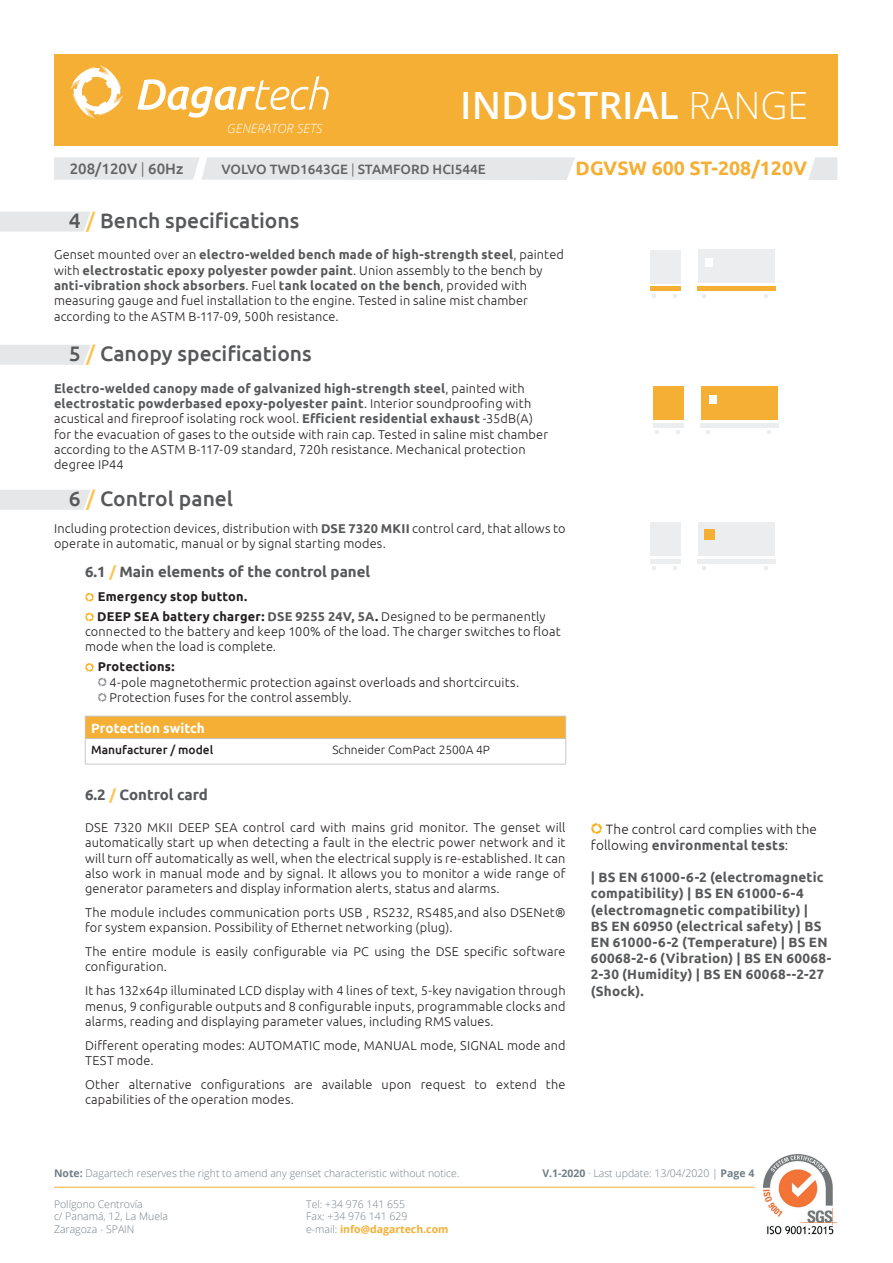
<style>
.page{position:relative;width:893px;height:1263px;background:#fff}
.page>*{position:absolute;margin:0;border:0;box-sizing:border-box;transform-origin:0 0}
.t1{font:600 37.5px "Open Sans";color:#fff}
.t2{font:500 21px "Ubuntu";color:#57585a}
.t3{font:700 19.5px "Ubuntu";color:#f4af34}
.t4{font:700 15px "Ubuntu";color:#57585a}
.t5{font:500 15px "Ubuntu";color:#636366}
.t6{font:700 13.5px/16.2px "Ubuntu";letter-spacing:.015em;color:#57585a}
.t7{font:300 13.5px/16.2px "Ubuntu";letter-spacing:.01em;color:#231f20}
.t8{font:500 13.5px "Ubuntu";color:#636366}
.t9{font:700 13.5px "Ubuntu";color:#fff}
.t10{font:300 12.75px/15.3px "Ubuntu";letter-spacing:.015em;color:#231f20}
.t11{font:700 12.75px/19.8px "Ubuntu";letter-spacing:.015em;color:#231f20}
.t12{font:italic 300 12.75px "Open Sans";color:#fff}
.t13{font:300 12px "Ubuntu";color:#231f20}
.t14{font:500 12px "Ubuntu";color:#231f20}
.t15{font:300 10.5px/12.6px "Open Sans";color:#727f87}
.s1{font-weight:300}
.s2{color:#fec24c}
.s3{font-weight:700;color:#57585a}
.s4{color:#57585a}
.s5{font-weight:700}
.s6{font-weight:700;color:#f4af34}
</style>
<div class="page">
<div style="left:54px;top:54px;width:783px;height:92px;background:#f4af34"></div>
<div style="left:54px;top:157px;width:521px;height:23px;background:#e6e7e9"></div>
<svg style="left:808px;top:157px;width:29px;height:23px"></svg>
<hr style="left:54px;top:1187px;width:700px;height:1px;background:#f4af34">
<svg style="left:71px;top:65px;width:52px;height:54px"></svg>
<svg style="left:137px;top:76px;width:192px;height:42px"></svg>
<img style="left:763px;top:1154px;width:74px;height:81px">
<div style="left:85px;top:716px;width:481px;height:23px;background:#f4af34"></div>
<hr style="left:85px;top:716px;width:172px;height:1px;background:#c7c8ca">
<hr style="left:257px;top:716px;width:309px;height:1px;background:#c7c8ca">
<hr style="left:85px;top:738px;width:172px;height:1px;background:#c7c8ca">
<svg style="left:85px;top:716px;width:1px;height:48px"></svg>
<hr style="left:257px;top:738px;width:309px;height:1px;background:#c7c8ca">
<svg style="left:565px;top:716px;width:1px;height:48px"></svg>
<hr style="left:85px;top:764px;width:172px;height:1px;background:#c7c8ca">
<hr style="left:257px;top:764px;width:309px;height:1px;background:#c7c8ca">
<div style="left:700px;top:423px;width:78px;height:5px;background:#ecedee"></div>
<div style="left:701px;top:386px;width:77px;height:34px;background:#f4af34"></div>
<div style="left:653px;top:423px;width:31px;height:5px;background:#ecedee"></div>
<div style="left:653px;top:386px;width:31px;height:34px;background:#f4af34"></div>
<svg style="left:676px;top:430px;width:4px;height:3px"></svg>
<div style="left:709px;top:395px;width:8px;height:8px;background:#fff"></div>
<div style="left:697px;top:286px;width:78px;height:5px;background:#f4af34"></div>
<svg style="left:764px;top:294px;width:4px;height:3px"></svg>
<div style="left:698px;top:250px;width:76px;height:33px;background:#ecedee"></div>
<div style="left:650px;top:286px;width:30px;height:5px;background:#f4af34"></div>
<div style="left:650px;top:250px;width:30px;height:33px;background:#ecedee"></div>
<svg style="left:652px;top:294px;width:4px;height:3px"></svg>
<div style="left:705px;top:258px;width:8px;height:9px;background:#fff"></div>
<hr style="left:697px;top:559px;width:78px;height:4px;background:#ecedee">
<svg style="left:764px;top:566px;width:4px;height:3px"></svg>
<div style="left:698px;top:522px;width:76px;height:34px;background:#ecedee"></div>
<hr style="left:650px;top:559px;width:30px;height:4px;background:#ecedee">
<div style="left:650px;top:522px;width:30px;height:34px;background:#ecedee"></div>
<svg style="left:652px;top:566px;width:4px;height:3px"></svg>
<div style="left:704px;top:529px;width:10px;height:11px;background:#f4af34"></div>
<svg style="left:0;top:212px;width:91px;height:20px"></svg>
<div style="left:0;top:345px;width:91px;height:20px;background:#e6e7e9"></div>
<div style="left:0;top:490px;width:91px;height:20px;background:#e6e7e9"></div>
<svg style="left:591px;top:823px;width:11px;height:11px"></svg>
<svg style="left:85px;top:593px;width:9px;height:9px"></svg>
<svg style="left:85px;top:612px;width:9px;height:9px"></svg>
<svg style="left:85px;top:663px;width:22px;height:24px"></svg>
<svg style="left:98px;top:693px;width:9px;height:9px"></svg>
<p class="t5" style="left:70px;top:159px;width:115px">208/120V <span class="s1">|</span> 60Hz</p>
<p class="t12" style="left:227px;top:119px;width:97px">GENERATOR SETS</p>
<h1 class="t1" style="left:460px;top:79px;width:349px">INDUSTRIAL <span class="s1">RANGE</span></h1>
<p class="t8" style="left:222px;top:161px;width:266px">VOLVO TWD1643GE <span class="s1">|</span> STAMFORD HCI544E</p>
<h3 class="t3" style="left:576px;top:156px;width:233px">DGVSW 600 ST-208/120V</h3>
<h2 class="t2" style="left:69px;top:207px;width:232px">4 <span class="s2">/</span> Bench specifications</h2>
<p class="t10" style="left:54px;top:247px;width:511px">Genset mounted over an <span class="s3">electro-welded bench made of high-strength steel</span>, painted with <span class="s3">electrostatic epoxy polyester powder paint</span>. Union assembly to the bench by <span class="s3">anti-vibration shock absorbers</span>. Fuel <span class="s3">tank located on the bench</span>, provided with measuring gauge and fuel installation to the engine. Tested in saline mist chamber according to the ASTM B-117-09, 500h resistance.</p>
<h2 class="t2" style="left:69px;top:340px;width:244px">5 <span class="s2">/</span> Canopy specifications</h2>
<p class="t10" style="left:54px;top:380px;width:496px"><span class="s3">Electro-welded canopy made of galvanized high-strength steel</span>, painted with <span class="s3">electrostatic powderbased epoxy-polyester paint</span>. Interior soundproofing with acustical and fireproof isolating rock wool. <span class="s3">Efficient residential exhaust</span> -35dB(A) for the evacuation of gases to the outside with rain cap. Tested in saline mist chamber according to the ASTM B-117-09 standard, 720h resistance. Mechanical protection degree IP44</p>
<h2 class="t2" style="left:69px;top:485px;width:166px">6 <span class="s2">/</span> Control panel</h2>
<p class="t10" style="left:54px;top:521px;width:513px">Including protection devices, distribution with <span class="s3">DSE 7320 MKII</span> control card, that allows to operate in automatic, manual or by signal starting modes.</p>
<p class="t4" style="left:85px;top:562px;width:287px">6.1 <span class="s2">/</span> Main elements of the control panel</p>
<p class="t11" style="left:97px;top:586px;width:450px">Emergency stop button.<br>DEEP SEA battery charger: <span class="s4">DSE 9255 24V, 5A</span>. <span class="s1">Designed to be permanently</span></p>
<p class="t10" style="left:85px;top:624px;width:477px">connected to the battery and keep 100% of the load. The charger switches to float mode when the load is complete.</p>
<p class="t11" style="left:98px;top:657px;width:78px">Protections:</p>
<p class="t10" style="left:109px;top:674px;width:411px">4-pole magnetothermic protection against overloads and shortcircuits.<br>Protection fuses for the control assembly.</p>
<p class="t9" style="left:91px;top:720px;width:115px">Protection switch</p>
<p class="t14" style="left:91px;top:742px;width:124px">Manufacturer / model</p>
<p class="t13" style="left:332px;top:742px;width:159px">Schneider ComPact 2500A 4P</p>
<p class="t4" style="left:85px;top:786px;width:124px">6.2 <span class="s2">/</span> Control card</p>
<p class="t10" style="left:85px;top:819px;width:482px;text-align:justify">DSE 7320 MKII DEEP SEA control card with mains grid monitor. The genset will automatically start up when detecting a fault in the electric power network and it will turn off automatically as well, when the electrical supply is re-established. It can also work in manual mode and by signal. It allows you to monitor a wide range of generator parameters and display information alerts, status and alarms.</p>
<p class="t10" style="left:85px;top:904px;width:482px">The module includes communication ports USB , RS232, RS485,and also DSENet® for system expansion. Possibility of Ethernet networking (plug).</p>
<p class="t10" style="left:85px;top:943px;width:482px">The entire module is easily configurable via PC using the DSE specific software configuration.</p>
<p class="t10" style="left:85px;top:983px;width:482px;text-align:justify">It has 132x64p illuminated LCD display with 4 lines of text, 5-key navigation through menus, 9 configurable outputs and 8 configurable inputs, programmable clocks and alarms, reading and displaying parameter values, including RMS values.</p>
<p class="t10" style="left:85px;top:1037px;width:482px">Different operating modes: AUTOMATIC mode, MANUAL mode, SIGNAL mode and<br>TEST mode.</p>
<p class="t10" style="left:85px;top:1076px;width:482px">Other alternative configurations are available upon request to extend the capabilities of the operation modes.</p>
<p class="t7" style="left:591px;top:820px;width:228px;text-indent:15px">The control card complies with the following <span class="s3">environmental tests</span>:</p>
<p class="t6" style="left:591px;top:869px;width:242px">| BS EN 61000-6-2 (electromagnetic compatibility) | BS EN 61000-6-4 (electromagnetic compatibility) |<br>BS EN 60950 (electrical safety) | BS<br>EN 61000-6-2 (Temperature) | BS EN<br>60068-2-6 (Vibration) | BS EN 60068-<br>2-30 (Humidity) | BS EN 60068--2-27 (Shock).</p>
<p class="t15" style="left:54px;top:1166px;width:407px"><span class="s5">Note:</span> Dagartech reserves the right to amend any genset characteristic without notice.</p>
<p class="t15" style="left:54px;top:1197px;width:116px">Polígono Centrovía<br>c/ Panamá, 12, La Muela<br>Zaragoza - SPAIN</p>
<p class="t15" style="left:306px;top:1197px;width:144px">Tel: +34 976 141 655<br>Fax: +34 976 141 629<br>e-mail: <span class="s6">info@dagartech.com</span></p>
<p class="t15" style="left:542px;top:1166px;width:214px"><span class="s5">V.1-2020</span> · Last update: 13/04/2020 | <span class="s5">Page 4</span></p>
</div>
